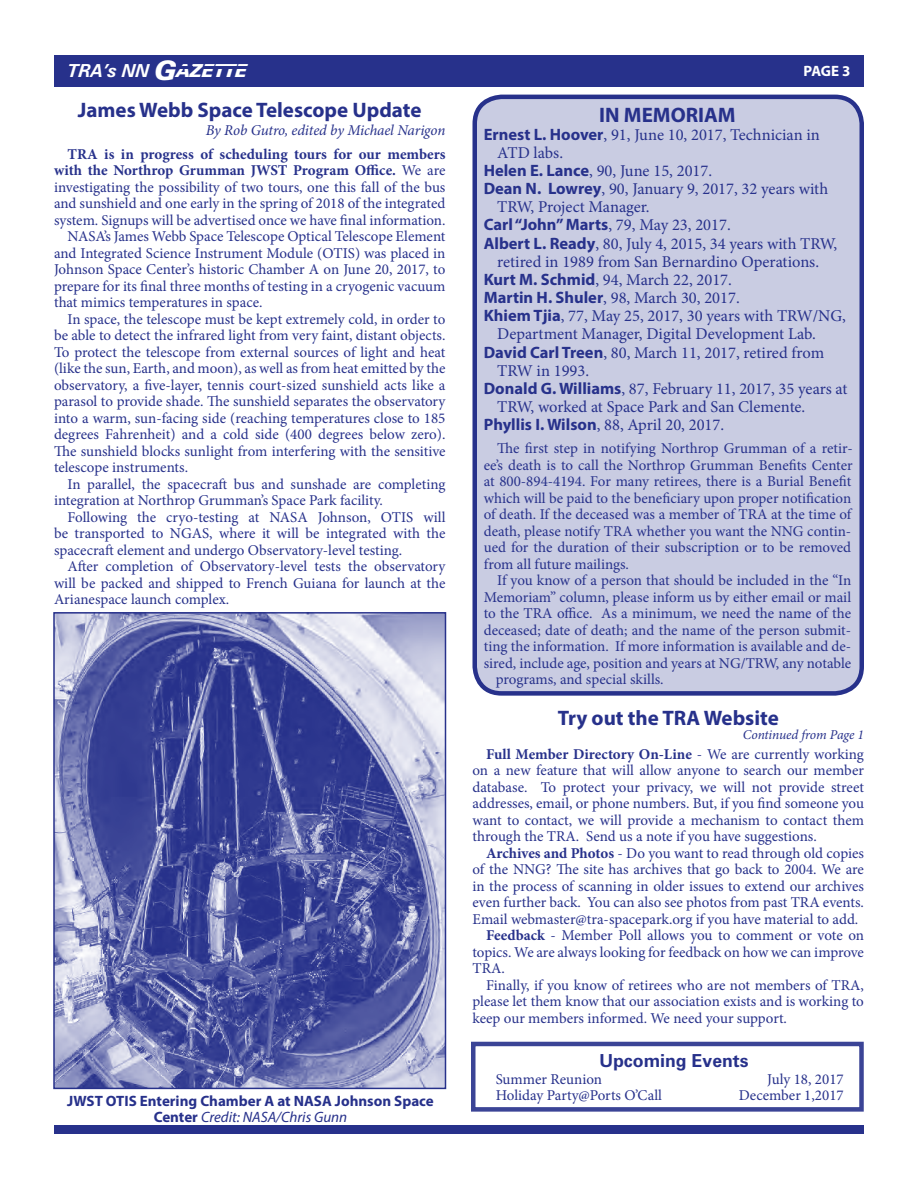
<style>
.page{position:relative;width:918px;height:1188px;background:#fff}
.page>*{position:absolute;margin:0;border:0;box-sizing:border-box;transform-origin:0 0}
.t1{font:700 21px "Myriad Pro";color:#27318b}
.t2{font:italic 700 18px "Zurich BT";color:#fff}
.t3{font:700 18px "Zurich BT";color:#27318b}
.t4{font:16.5px "Minion Pro";color:#27318b}
.t5{font:700 16.5px "Myriad Pro";color:#27318b}
.t6{font:15px/16.5px "Minion Pro";color:#27318b;text-align:justify}
.t7{font:700 15px "Minion Pro";color:#27318b}
.t8{font:700 15px/16.5px "Myriad Pro";color:#27318b;text-align:center}
.t9{font:italic 15px "Minion Pro";letter-spacing:-.01em;color:#27318b}
.t10{font:700 15px "Myriad Pro";color:#fff}
.t11{font:italic 13.5px "Minion Pro";letter-spacing:-.01em;color:#27318b}
.s1{font-weight:900;font-size:27px}
.s2{font-weight:900}
.s3{font-weight:400}
.s4{font-weight:400;font-style:italic}
.s5{font-family:"Myriad Pro";font-weight:700}
.s6{font-family:"Minion Pro";font-weight:400}
.s7{font-weight:700}
</style>
<div class="page">
<div style="left:475px;top:97px;width:387px;height:596px;background:#c9cce2;border-radius:27px"></div>
<div style="left:472px;top:95px;width:392px;height:601px;border:4px solid #27318b;border-radius:27px"></div>
<div style="left:54px;top:1125px;width:810px;height:9px;background:#27318b"></div>
<div style="left:54px;top:55px;width:810px;height:32px;background:#27318b"></div>
<div style="left:471px;top:1042px;width:393px;height:70px;border:4px solid #3b4496"></div>
<img style="left:56px;top:615px;width:387px;height:471px">
<div style="left:53px;top:612px;width:393px;height:477px;border:2px solid #27318b"></div>
<p class="t2" style="left:68px;top:60px;width:181px">TRA’s NN <span class="s1">G</span><span class="s2">AZETTE</span></p>
<p class="t10" style="left:804px;top:61px;width:48px">PAGE 3</p>
<h1 class="t1" style="left:78px;top:97px;width:345px">James Webb Space Telescope Update</h1>
<p class="t9" style="left:206px;top:120px;width:241px">By Rob Gutro, edited by Michael Narigon</p>
<p class="t7" style="left:68px;top:143px;width:380px">TRA is in progress of scheduling tours for our members</p>
<p class="t7" style="left:54px;top:160px;width:393px">with the Northrop Grumman JWST Program Office. <span class="s3">We are</span></p>
<p class="t6" style="left:54px;top:179px;width:393px">investigating the possibility of two tours, one this fall of the bus</p>
<p class="t6" style="left:54px;top:195px;width:393px">and sunshield and one early in the spring of 2018 of the integrated</p>
<p class="t6" style="left:54px;top:212px;width:393px">system. Signups will be advertised once we have final information.</p>
<p class="t6" style="left:68px;top:228px;width:380px">NASA’s James Webb Space Telescope Optical Telescope Element</p>
<p class="t6" style="left:54px;top:245px;width:393px">and Integrated Science Instrument Module (OTIS) was placed in</p>
<p class="t6" style="left:54px;top:261px;width:393px">Johnson Space Center’s historic Chamber A on June 20, 2017, to</p>
<p class="t6" style="left:54px;top:278px;width:393px">prepare for its final three months of testing in a cryogenic vacuum</p>
<p class="t6" style="left:54px;top:294px;width:210px">that mimics temperatures in space.</p>
<p class="t6" style="left:68px;top:311px;width:379px">In space, the telescope must be kept extremely cold, in order to</p>
<p class="t6" style="left:54px;top:327px;width:393px">be able to detect the infrared light from very faint, distant objects.</p>
<p class="t6" style="left:54px;top:344px;width:393px">To protect the telescope from external sources of light and heat</p>
<p class="t6" style="left:54px;top:360px;width:393px">(like the sun, Earth, and moon), as well as from heat emitted by the</p>
<p class="t6" style="left:54px;top:377px;width:393px">observatory, a five-layer, tennis court-sized sunshield acts like a</p>
<p class="t6" style="left:54px;top:393px;width:393px">parasol to provide shade. The sunshield separates the observatory</p>
<p class="t6" style="left:54px;top:410px;width:393px">into a warm, sun-facing side (reaching temperatures close to 185</p>
<p class="t6" style="left:54px;top:426px;width:393px">degrees Fahrenheit) and a cold side (400 degrees below zero).</p>
<p class="t6" style="left:54px;top:443px;width:393px">The sunshield blocks sunlight from interfering with the sensitive</p>
<p class="t6" style="left:54px;top:459px;width:136px">telescope instruments.</p>
<p class="t6" style="left:68px;top:476px;width:380px">In parallel, the spacecraft bus and sunshade are completing</p>
<p class="t6" style="left:54px;top:492px;width:330px">integration at Northrop Grumman’s Space Park facility.</p>
<p class="t6" style="left:68px;top:509px;width:380px">Following the cryo-testing at NASA Johnson, OTIS will</p>
<p class="t6" style="left:54px;top:525px;width:393px">be transported to NGAS, where it will be integrated with the</p>
<p class="t6" style="left:54px;top:542px;width:350px">spacecraft element and undergo Observatory-level testing.</p>
<p class="t6" style="left:68px;top:558px;width:379px">After completion of Observatory-level tests the observatory</p>
<p class="t6" style="left:54px;top:575px;width:393px">will be packed and shipped to French Guiana for launch at the</p>
<p class="t6" style="left:54px;top:591px;width:177px">Arianespace launch complex.</p>
<p class="t8" style="left:67px;top:1092px;width:368px">JWST OTIS Entering Chamber A at NASA Johnson Space<br>Center <span class="s4">Credit: NASA/Chris Gunn</span></p>
<h1 class="t1" style="left:599px;top:101px;width:138px">IN MEMORIAM</h1>
<p class="t4" style="left:484px;top:123px;width:338px"><span class="s5">Ernest L. Hoover</span>, 91, June 10, 2017, Technician in</p>
<p class="t4" style="left:497px;top:142px;width:67px">ATD labs.</p>
<p class="t4" style="left:484px;top:160px;width:230px"><span class="s5">Helen E. Lance</span>, 90, June 15, 2017.</p>
<p class="t4" style="left:484px;top:178px;width:346px"><span class="s5">Dean N. Lowrey</span>, 90, January 9, 2017, 32 years with</p>
<p class="t4" style="left:497px;top:196px;width:154px">TRW, Project Manager.</p>
<p class="t5" style="left:484px;top:214px;width:249px">Carl “John” Marts<span class="s6">, 79, May 23, 2017.</span></p>
<p class="t4" style="left:484px;top:232px;width:355px"><span class="s5">Albert L. Ready</span>, 80, July 4, 2015, 34 years with TRW,</p>
<p class="t4" style="left:497px;top:250px;width:323px">retired in 1989 from San Bernardino Operations.</p>
<p class="t4" style="left:484px;top:269px;width:250px"><span class="s5">Kurt M. Schmid</span>, 94, March 22, 2017.</p>
<p class="t4" style="left:484px;top:287px;width:258px"><span class="s5">Martin H. Shuler</span>, 98, March 30, 2017.</p>
<p class="t4" style="left:484px;top:305px;width:364px"><span class="s5">Khiem Tjia</span>, 77, May 25, 2017, 30 years with TRW/NG,</p>
<p class="t4" style="left:497px;top:323px;width:320px">Department Manager, Digital Development Lab.</p>
<p class="t4" style="left:484px;top:341px;width:342px"><span class="s5">David Carl Treen</span>, 80, March 11, 2017, retired from</p>
<p class="t4" style="left:497px;top:359px;width:94px">TRW in 1993.</p>
<p class="t4" style="left:484px;top:378px;width:365px"><span class="s5">Donald G. Williams</span>, 87, February 11, 2017, 35 years at</p>
<p class="t4" style="left:497px;top:396px;width:310px">TRW, worked at Space Park and San Clemente.</p>
<p class="t4" style="left:484px;top:414px;width:242px"><span class="s5">Phyllis I. Wilson</span>, 88, April 20, 2017.</p>
<p class="t6" style="left:484px;top:440px;width:370px;text-indent:14px">The first step in notifying Northrop Grumman of a retir&shy;ee’s death is to call the Northrop Grumman Benefits Center at 800-894-4194. For many retirees, there is a Burial Benefit which will be paid to the beneficiary upon proper notification of death. If the deceased was a member of TRA at the time of death, please notify TRA whether you want the NNG contin&shy;ued for the duration of their subscription or to be removed from all future mailings.</p>
<p class="t6" style="left:497px;top:572px;width:356px">If you know of a person that should be included in the “In</p>
<p class="t6" style="left:484px;top:589px;width:369px">Memoriam” column, please inform us by either email or mail</p>
<p class="t6" style="left:484px;top:605px;width:369px">to the TRA office. As a minimum, we need the name of the</p>
<p class="t6" style="left:484px;top:622px;width:369px">deceased; date of death; and the name of the person submit-</p>
<p class="t6" style="left:484px;top:638px;width:369px">ting the information. If more information is available and de-</p>
<p class="t6" style="left:484px;top:655px;width:369px">sired, include age, position and years at NG/TRW, any notable</p>
<p class="t6" style="left:496px;top:671px;width:169px">programs, and special skills.</p>
<h1 class="t1" style="left:558px;top:704px;width:223px">Try out the TRA Website</h1>
<p class="t6" style="left:472px;top:746px;width:393px;text-indent:14px"><span class="s7">Full Member Directory On-Line</span> - We are currently working on a new feature that will allow anyone to search our member database. To protect your privacy, we will not provide street addresses, email, or phone numbers. But, if you find someone you want to contact, we will provide a mechanism to contact them through the TRA. Send us a note if you have suggestions.</p>
<p class="t6" style="left:486px;top:845px;width:379px"><span class="s7">Archives and Photos</span> - Do you want to read through old copies</p>
<p class="t6" style="left:472px;top:861px;width:393px">of the NNG? The site has archives that go back to 2004. We are</p>
<p class="t6" style="left:472px;top:878px;width:393px">in the process of scanning in older issues to extend our archives</p>
<p class="t6" style="left:472px;top:894px;width:393px">even further back. You can also see photos from past TRA events.</p>
<p class="t6" style="left:472px;top:911px;width:387px">Email webmaster@tra-spacepark.org if you have material to add.</p>
<p class="t6" style="left:486px;top:927px;width:380px"><span class="s7">Feedback</span> - Member Poll allows you to comment or vote on</p>
<p class="t6" style="left:472px;top:944px;width:393px">topics. We are always looking for feedback on how we can improve</p>
<p class="t6" style="left:472px;top:960px;width:34px">TRA.</p>
<p class="t6" style="left:486px;top:977px;width:379px">Finally, if you know of retirees who are not members of TRA,</p>
<p class="t6" style="left:472px;top:993px;width:393px">please let them know that our association exists and is working to</p>
<p class="t6" style="left:472px;top:1010px;width:316px">keep our members informed. We need your support.</p>
<p class="t11" style="left:743px;top:726px;width:123px">Continued from Page 1</p>
<p class="t3" style="left:599px;top:1050px;width:151px">Upcoming Events</p>
<p class="t6" style="left:496px;top:1071px;width:108px">Summer Reunion</p>
<p class="t6" style="left:767px;top:1071px;width:78px">July 18, 2017</p>
<p class="t6" style="left:496px;top:1087px;width:168px">Holiday Party@Ports O’Call</p>
<p class="t6" style="left:739px;top:1087px;width:106px">December 1,2017</p>
</div>
